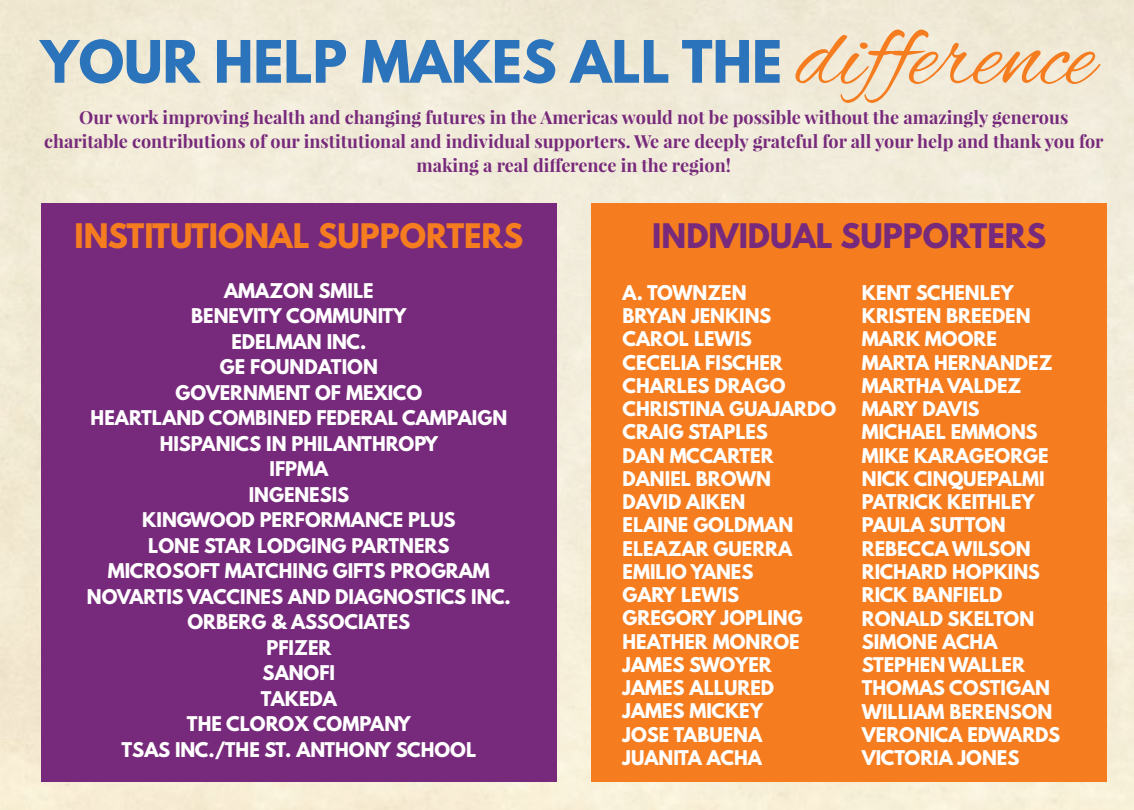
<style>
.page{position:relative;width:1134px;height:810px;background:#fff}
.page>*{position:absolute;margin:0;border:0;box-sizing:border-box;transform-origin:0 0}
.t1{font:700 51.75px "League Spartan";color:#2b73ba}
.t2{font:700 30px "League Spartan";color:#f57d20}
.t3{font:700 30px "League Spartan";color:#77297b}
.t4{font:700 18px/23.2px "League Spartan";color:#fff}
.t5{font:700 18px/24px "Playfair Display";color:#77297b;text-align:center}
.s1{font-family:"Alex Brush";font-weight:400;font-size:98.4px;color:#f57d20}
</style>
<div class="page">
<img style="left:0;top:0;width:1134px;height:810px">
<div style="left:41px;top:203px;width:516px;height:579px;background:#77297b"></div>
<div style="left:592px;top:203px;width:515px;height:579px;background:#f57d20"></div>
<h1 class="t1" style="left:40px;top:21px;width:1055px">YOUR HELP MAKES ALL THE <span class="s1">difference</span></h1>
<p class="t5" style="left:44px;top:105px;width:1061px">Our work improving health and changing futures in the Americas would not be possible without the amazingly generous charitable contributions of our institutional and individual supporters. We are deeply grateful for all your help and thank you for making a real difference in the region!</p>
<h2 class="t2" style="left:74px;top:213px;width:450px">INSTITUTIONAL SUPPORTERS</h2>
<p class="t4" style="left:87px;top:277px;width:426px;line-height:25.5px;text-align:center">AMAZON SMILE<br>BENEVITY COMMUNITY<br>EDELMAN INC.<br>GE FOUNDATION<br>GOVERNMENT OF MEXICO<br>HEARTLAND COMBINED FEDERAL CAMPAIGN<br>HISPANICS IN PHILANTHROPY<br>IFPMA<br>INGENESIS<br>KINGWOOD PERFORMANCE PLUS<br>LONE STAR LODGING PARTNERS<br>MICROSOFT MATCHING GIFTS PROGRAM<br>NOVARTIS VACCINES AND DIAGNOSTICS INC.<br>ORBERG &amp; ASSOCIATES<br>PFIZER<br>SANOFI<br>TAKEDA<br>THE CLOROX COMPANY<br>TSAS INC./THE ST. ANTHONY SCHOOL</p>
<p class="t4" style="left:623px;top:281px;width:215px">A. TOWNZEN<br>BRYAN JENKINS<br>CAROL LEWIS<br>CECELIA FISCHER<br>CHARLES DRAGO<br>CHRISTINA GUAJARDO<br>CRAIG STAPLES<br>DAN MCCARTER<br>DANIEL BROWN<br>DAVID AIKEN<br>ELAINE GOLDMAN<br>ELEAZAR GUERRA<br>EMILIO YANES<br>GARY LEWIS<br>GREGORY JOPLING<br>HEATHER MONROE<br>JAMES SWOYER<br>JAMES ALLURED<br>JAMES MICKEY<br>JOSE TABUENA<br>JUANITA ACHA</p>
<p class="t4" style="left:862px;top:281px;width:200px">KENT SCHENLEY<br>KRISTEN BREEDEN<br>MARK MOORE<br>MARTA HERNANDEZ<br>MARTHA VALDEZ<br>MARY DAVIS<br>MICHAEL EMMONS<br>MIKE KARAGEORGE<br>NICK CINQUEPALMI<br>PATRICK KEITHLEY<br>PAULA SUTTON<br>REBECCA WILSON<br>RICHARD HOPKINS<br>RICK BANFIELD<br>RONALD SKELTON<br>SIMONE ACHA<br>STEPHEN WALLER<br>THOMAS COSTIGAN<br>WILLIAM BERENSON<br>VERONICA EDWARDS<br>VICTORIA JONES</p>
<h2 class="t3" style="left:652px;top:213px;width:396px">INDIVIDUAL SUPPORTERS</h2>
</div>
